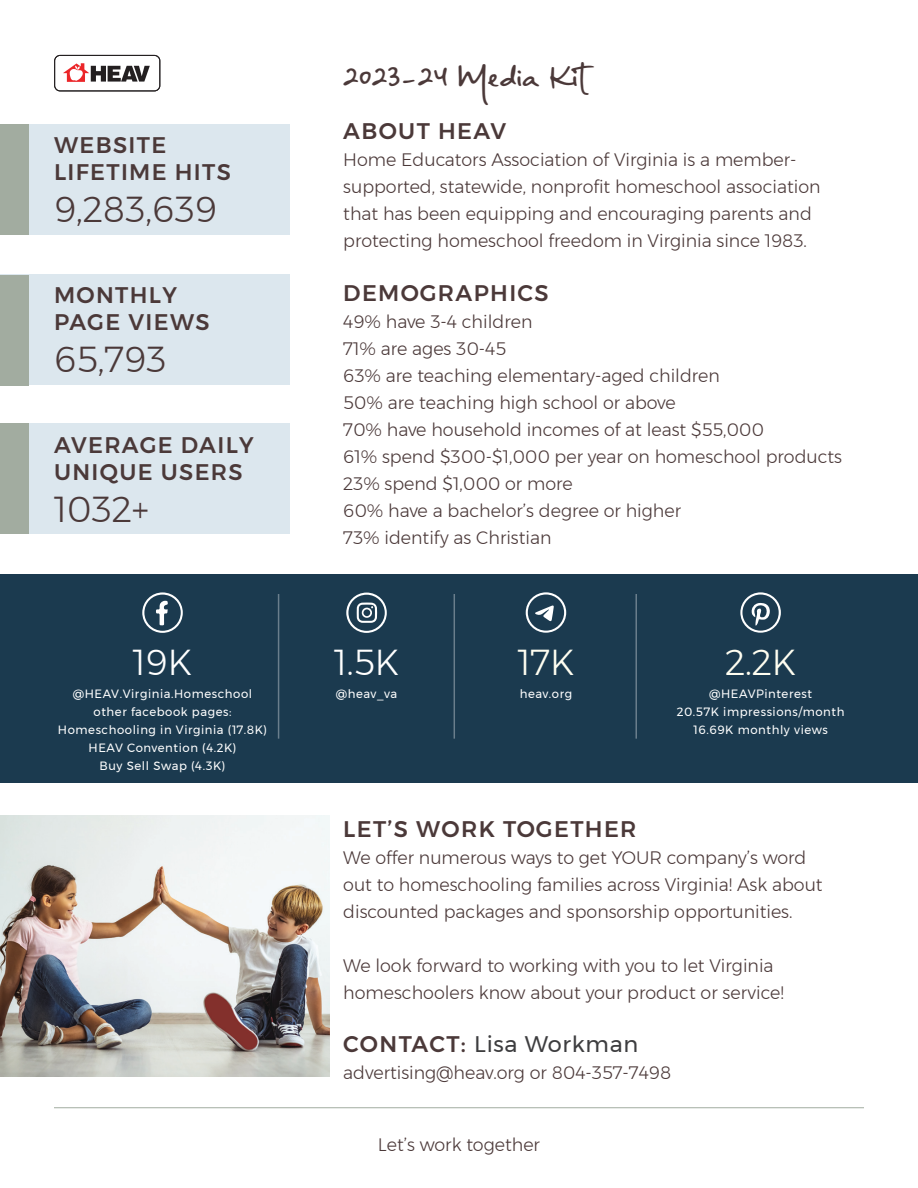
<style>
.page{position:relative;width:918px;height:1188px;background:#fff}
.page>*{position:absolute;margin:0;border:0;box-sizing:border-box;transform-origin:0 0}
.Big_Numbers{font:300 36px "Montserrat";color:#4b3939}
.Big_Numbers-2{font:300 36px "Montserrat";color:#fff}
.Big_Numbers-3{font:300 36px "Montserrat";color:#fffef1}
.Script{font:27px "Big River Script";color:#4b3939}
.Headings{font:500 22.5px/27px "Montserrat";letter-spacing:.06em;color:#4b3939}
.Headings-2{font:22.5px "Montserrat";letter-spacing:.03em;color:#3d3d3f}
.t1{font:300 18px/27px "Montserrat";color:#4b3939}
.social_media_locations{font:12px "Montserrat";letter-spacing:.05em;color:#fff}
.s1{font-weight:500;color:#4b3939}
</style>
<div class="page">
<hr style="left:54px;top:1107px;width:810px;height:1px;background:#a2aca0">
<div style="left:0;top:125px;width:290px;height:110px;background:#dce7ee"></div>
<div style="left:0;top:275px;width:290px;height:110px;background:#dce7ee"></div>
<div style="left:0;top:423px;width:290px;height:111px;background:#dce7ee"></div>
<div style="left:0;top:574px;width:918px;height:209px;background:#1b3a4f"></div>
<svg style="left:63px;top:63px;width:87px;height:19px"></svg>
<div style="left:55px;top:55px;width:105px;height:36px;border:1px solid #231f20;border-radius:5px"></div>
<svg style="left:142px;top:592px;width:41px;height:41px"></svg>
<svg style="left:346px;top:593px;width:41px;height:40px"></svg>
<svg style="left:526px;top:592px;width:40px;height:41px"></svg>
<svg style="left:740px;top:592px;width:41px;height:41px"></svg>
<hr style="left:278px;top:594px;width:1px;height:145px;background:#fff">
<hr style="left:454px;top:594px;width:1px;height:145px;background:#fff">
<hr style="left:635px;top:594px;width:2px;height:145px;background:#fff">
<div style="left:0;top:124px;width:28px;height:111px;background:#a2aca0"></div>
<div style="left:0;top:275px;width:28px;height:111px;background:#a2aca0"></div>
<div style="left:0;top:423px;width:28px;height:111px;background:#a2aca0"></div>
<img style="left:0;top:815px;width:330px;height:261px">
<p class="Headings" style="left:54px;top:132px;width:114px">WEBSITE</p>
<p class="Headings" style="left:54px;top:159px;width:178px">LIFETIME HITS</p>
<p class="Big_Numbers" style="left:54px;top:182px;width:165px">9,283,639</p>
<p class="Headings" style="left:54px;top:282px;width:125px">MONTHLY</p>
<p class="Headings" style="left:54px;top:309px;width:157px">PAGE VIEWS</p>
<p class="Big_Numbers" style="left:54px;top:332px;width:114px">65,793</p>
<p class="Headings" style="left:54px;top:432px;width:201px">AVERAGE DAILY<br>UNIQUE USERS</p>
<p class="Big_Numbers" style="left:54px;top:482px;width:96px">1032+</p>
<p class="Script" style="left:343px;top:61px;width:259px">2023-24 Media Kit</p>
<p class="Headings" style="left:343px;top:118px;width:164px">ABOUT HEAV</p>
<p class="t1" style="left:343px;top:146px;width:479px">Home Educators Association of Virginia is a member&shy;supported, statewide, nonprofit homeschool association that has been equipping and encouraging parents and protecting homeschool freedom in Virginia since 1983.</p>
<p class="Headings" style="left:343px;top:280px;width:207px">DEMOGRAPHICS</p>
<p class="t1" style="left:343px;top:308px;width:191px">49% have 3-4 children</p>
<p class="t1" style="left:343px;top:335px;width:164px">71% are ages 30-45</p>
<p class="t1" style="left:343px;top:362px;width:378px">63% are teaching elementary-aged children</p>
<p class="t1" style="left:343px;top:389px;width:334px">50% are teaching high school or above</p>
<p class="t1" style="left:343px;top:416px;width:422px">70% have household incomes of at least $55,000</p>
<p class="t1" style="left:343px;top:443px;width:500px">61% spend $300-$1,000 per year on homeschool products</p>
<p class="t1" style="left:343px;top:470px;width:231px">23% spend $1,000 or more</p>
<p class="t1" style="left:343px;top:497px;width:339px">60% have a bachelor’s degree or higher</p>
<p class="t1" style="left:343px;top:524px;width:210px">73% identify as Christian</p>
<p class="Big_Numbers-2" style="left:133px;top:635px;width:61px">19K</p>
<p class="Big_Numbers-2" style="left:334px;top:635px;width:67px">1.5K</p>
<p class="social_media_locations" style="left:73px;top:685px;width:181px">@HEAV.Virginia.Homeschool</p>
<p class="social_media_locations" style="left:94px;top:703px;width:139px">other facebook pages:</p>
<p class="social_media_locations" style="left:58px;top:721px;width:211px">Homeschooling in Virginia (17.8K)</p>
<p class="social_media_locations" style="left:89px;top:739px;width:149px">HEAV Convention (4.2K)</p>
<p class="social_media_locations" style="left:100px;top:757px;width:127px">Buy Sell Swap (4.3K)</p>
<p class="Big_Numbers-3" style="left:518px;top:635px;width:58px">17K</p>
<p class="Big_Numbers-3" style="left:725px;top:635px;width:72px">2.2K</p>
<p class="social_media_locations" style="left:336px;top:685px;width:63px">@heav_va</p>
<p class="social_media_locations" style="left:520px;top:685px;width:54px">heav.org</p>
<p class="social_media_locations" style="left:709px;top:685px;width:104px">@HEAVPinterest</p>
<p class="social_media_locations" style="left:677px;top:703px;width:169px">20.57K impressions/month</p>
<p class="social_media_locations" style="left:694px;top:721px;width:136px">16.69K monthly views</p>
<p class="Headings" style="left:343px;top:816px;width:295px">LET’S WORK TOGETHER</p>
<p class="t1" style="left:343px;top:844px;width:481px">We offer numerous ways to get YOUR company’s word out to homeschooling families across Virginia! Ask about discounted packages and sponsorship opportunities.</p>
<p class="t1" style="left:343px;top:952px;width:442px">We look forward to working with you to let Virginia homeschoolers know about your product or service!</p>
<p class="Headings-2" style="left:343px;top:1027px;width:297px"><span class="s1">CONTACT:</span> Lisa Workman</p>
<p class="t1" style="left:343px;top:1059px;width:329px">advertising@heav.org or 804-357-7498</p>
<p class="t1" style="left:378px;top:1131px;width:164px">Let’s work together</p>
</div>
